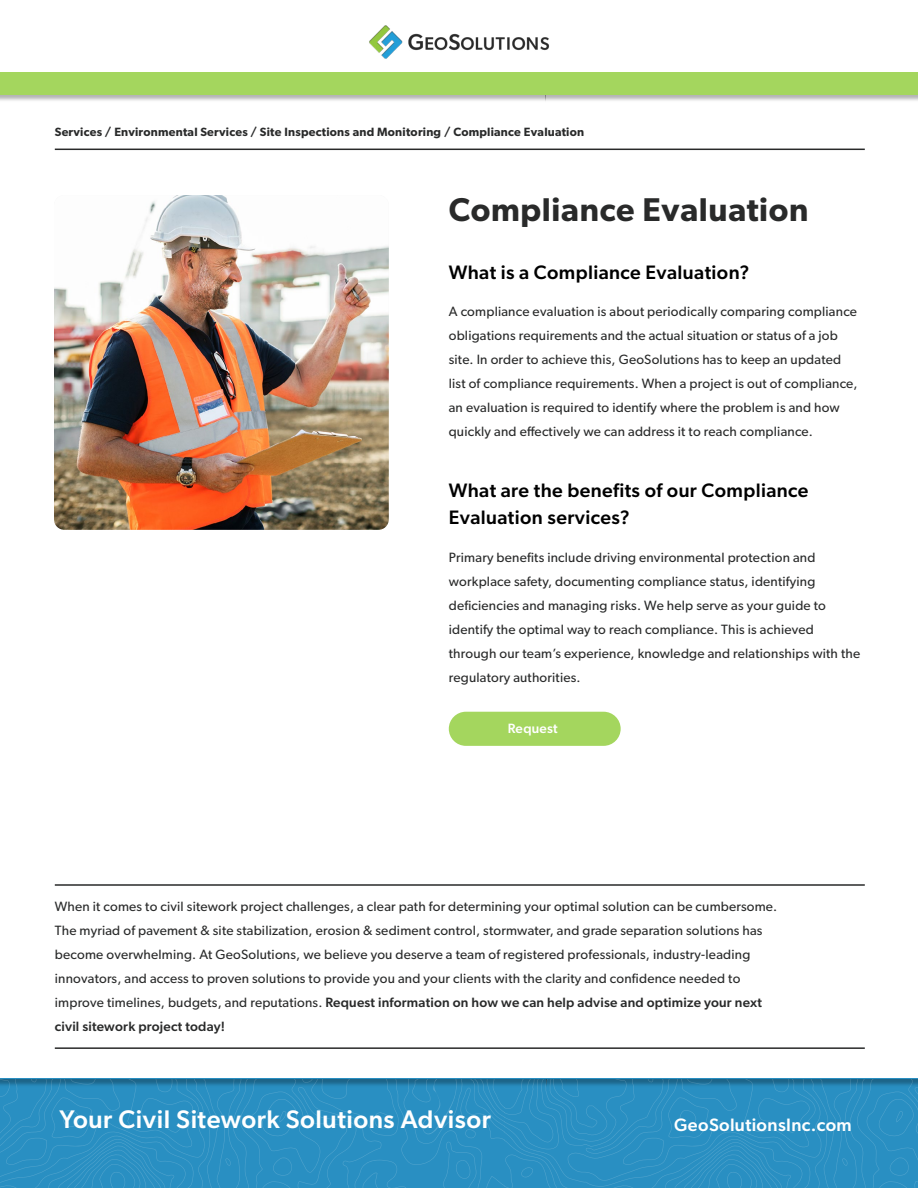
<style>
.page{position:relative;width:918px;height:1188px;background:#fff}
.page>*{position:absolute;margin:0;border:0;box-sizing:border-box;transform-origin:0 0}
.t1{font:600 33px "Gibson";letter-spacing:.02em;color:#292a2a}
.t2{font:500 25.5px "Gibson";letter-spacing:.02em;color:#fff}
.t3{font:500 19.5px/27px "Gibson";letter-spacing:.02em;color:#000}
.t4{font:500 18px "Gibson";letter-spacing:.02em;color:#fff}
.t5{font:13.5px/24px "Gibson";letter-spacing:.015em;color:#292a2a}
.t6{font:500 13.5px "Gibson";letter-spacing:.02em;color:#fff}
.t7{font:600 12px "Gibson";letter-spacing:.02em;color:#292a2a}
.s1{font-weight:500}
</style>
<div class="page">
<svg style="left:0;top:1080px;width:918px;height:108px;background:#2b8ec0"></svg>
<div style="left:0;top:73px;width:918px;height:22px;background:#a4d65e"></div>
<img style="left:369px;top:25px;width:180px;height:34px">
<hr style="left:55px;top:149px;width:810px;height:1px;background:#292a2a">
<img style="left:54px;top:195px;width:335px;height:335px">
<hr style="left:55px;top:884px;width:810px;height:2px;background:#292a2a">
<hr style="left:55px;top:1047px;width:810px;height:2px;background:#292a2a">
<div style="left:449px;top:712px;width:172px;height:34px;background:#a4d65e;border-radius:17px"></div>
<p class="t7" style="left:55px;top:124px;width:531px">Services / Environmental Services / Site Inspections and Monitoring / Compliance Evaluation</p>
<h1 class="t1" style="left:449px;top:190px;width:361px">Compliance Evaluation</h1>
<h3 class="t3" style="left:449px;top:258px;width:302px">What is a Compliance Evaluation?</h3>
<p class="t5" style="left:449px;top:300px;width:410px">A compliance evaluation is about periodically comparing compliance obligations requirements and the actual situation or status of a job site. In order to achieve this, GeoSolutions has to keep an updated list of compliance requirements. When a project is out of compliance, an evaluation is required to identify where the problem is and how quickly and effectively we can address it to reach compliance.</p>
<h3 class="t3" style="left:449px;top:477px;width:361px">What are the benefits of our Compliance<br>Evaluation services?</h3>
<p class="t5" style="left:449px;top:545px;width:413px">Primary benefits include driving environmental protection and workplace safety, documenting compliance status, identifying deficiencies and managing risks. We help serve as your guide to identify the optimal way to reach compliance. This is achieved through our team’s experience, knowledge and relationships with the regulatory authorities.</p>
<p class="t6" style="left:508px;top:720px;width:51px">Request</p>
<p class="t5" style="left:55px;top:895px;width:724px">When it comes to civil sitework project challenges, a clear path for determining your optimal solution can be cumbersome.<br>The myriad of pavement &amp; site stabilization, erosion &amp; sediment control, stormwater, and grade separation solutions has become overwhelming. At GeoSolutions, we believe you deserve a team of registered professionals, industry-leading innovators, and access to proven solutions to provide you and your clients with the clarity and confidence needed to improve timelines, budgets, and reputations. <span class="s1">Request information on how we can help advise and optimize your next civil sitework project today!</span></p>
<h2 class="t2" style="left:60px;top:1104px;width:433px">Your Civil Sitework Solutions Advisor</h2>
<h3 class="t4" style="left:674px;top:1114px;width:179px">GeoSolutionsInc.com</h3>
</div>
